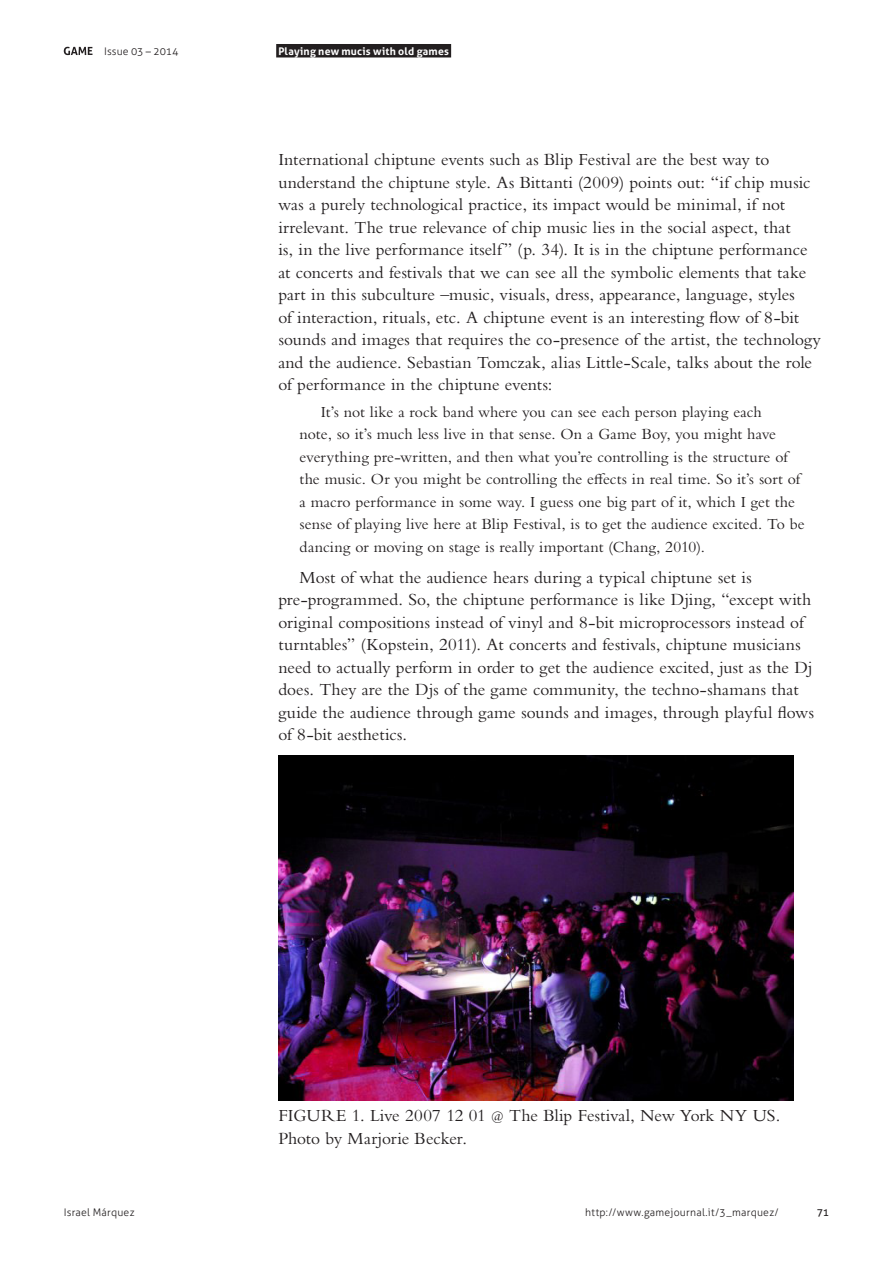
<style>
.page{position:relative;width:893px;height:1263px;background:#fff}
.page>*{position:absolute;margin:0;border:0;box-sizing:border-box;transform-origin:0 0}
.testo_no_rientro{font:16.5px/22.5px "Bergamo Std";color:#231f20}
.testo_no_rientro-2{font:15px/22.5px "Bergamo Std";letter-spacing:.005em;color:#231f20}
.t1{font:300 10.5px "Aller";letter-spacing:.02em;color:#231f20}
.t2{font:700 10.5px "Aller";letter-spacing:.025em;color:#fff}
.t3{font:300 10.5px "Aller";color:#231f20}
.t4{font:10.5px "Aller";color:#231f20}
</style>
<div class="page">
<svg style="left:64px;top:47px;width:28px;height:8px"></svg>
<div style="left:276px;top:44px;width:175px;height:13px;background:#231f20"></div>
<img style="left:278px;top:756px;width:515px;height:344px">
<p class="t3" style="left:104px;top:45px;width:76px">Issue 03 – 2014</p>
<p class="t2" style="left:278px;top:44px;width:172px">Playing new mucis with old games</p>
<p class="testo_no_rientro" style="left:278px;top:148px;width:544px">International chiptune events such as Blip Festival are the best way to understand the chiptune style. As Bittanti (2009) points out: “if chip music was a purely technological practice, its impact would be minimal, if not irrelevant. The true relevance of chip music lies in the social aspect, that<br>is, in the live performance itself” (p. 34). It is in the chiptune performance at concerts and festivals that we can see all the symbolic elements that take part in this subculture –music, visuals, dress, appearance, language, styles<br>of interaction, rituals, etc. A chiptune event is an interesting flow of 8-bit sounds and images that requires the co-presence of the artist, the technology and the audience. Sebastian Tomczak, alias Little-Scale, talks about the role of performance in the chiptune events:</p>
<p class="testo_no_rientro-2" style="left:300px;top:400px;width:506px;text-indent:21px">It’s not like a rock band where you can see each person playing each<br>note, so it’s much less live in that sense. On a Game Boy, you might have everything pre-written, and then what you’re controlling is the structure of the music. Or you might be controlling the effects in real time. So it’s sort of a macro performance in some way. I guess one big part of it, which I get the sense of playing live here at Blip Festival, is to get the audience excited. To be dancing or moving on stage is really important (Chang, 2010).</p>
<p class="testo_no_rientro" style="left:278px;top:566px;width:537px;text-indent:21px">Most of what the audience hears during a typical chiptune set is pre-programmed. So, the chiptune performance is like Djing, “except with original compositions instead of vinyl and 8-bit microprocessors instead of turntables” (Kopstein, 2011). At concerts and festivals, chiptune musicians need to actually perform in order to get the audience excited, just as the Dj does. They are the Djs of the game community, the techno-shamans that guide the audience through game sounds and images, through playful flows of 8-bit aesthetics.</p>
<p class="testo_no_rientro" style="left:278px;top:1104px;width:503px">FIGURE 1. Live 2007 12 01 @ The Blip Festival, New York NY US.</p>
<p class="testo_no_rientro" style="left:278px;top:1127px;width:190px">Photo by Marjorie Becker.</p>
<p class="t1" style="left:64px;top:1206px;width:72px">Israel Márquez</p>
<p class="t4" style="left:817px;top:1206px;width:14px">71</p>
<p class="t1" style="left:585px;top:1206px;width:195px">http://www.gamejournal.it/3_marquez/</p>
</div>
